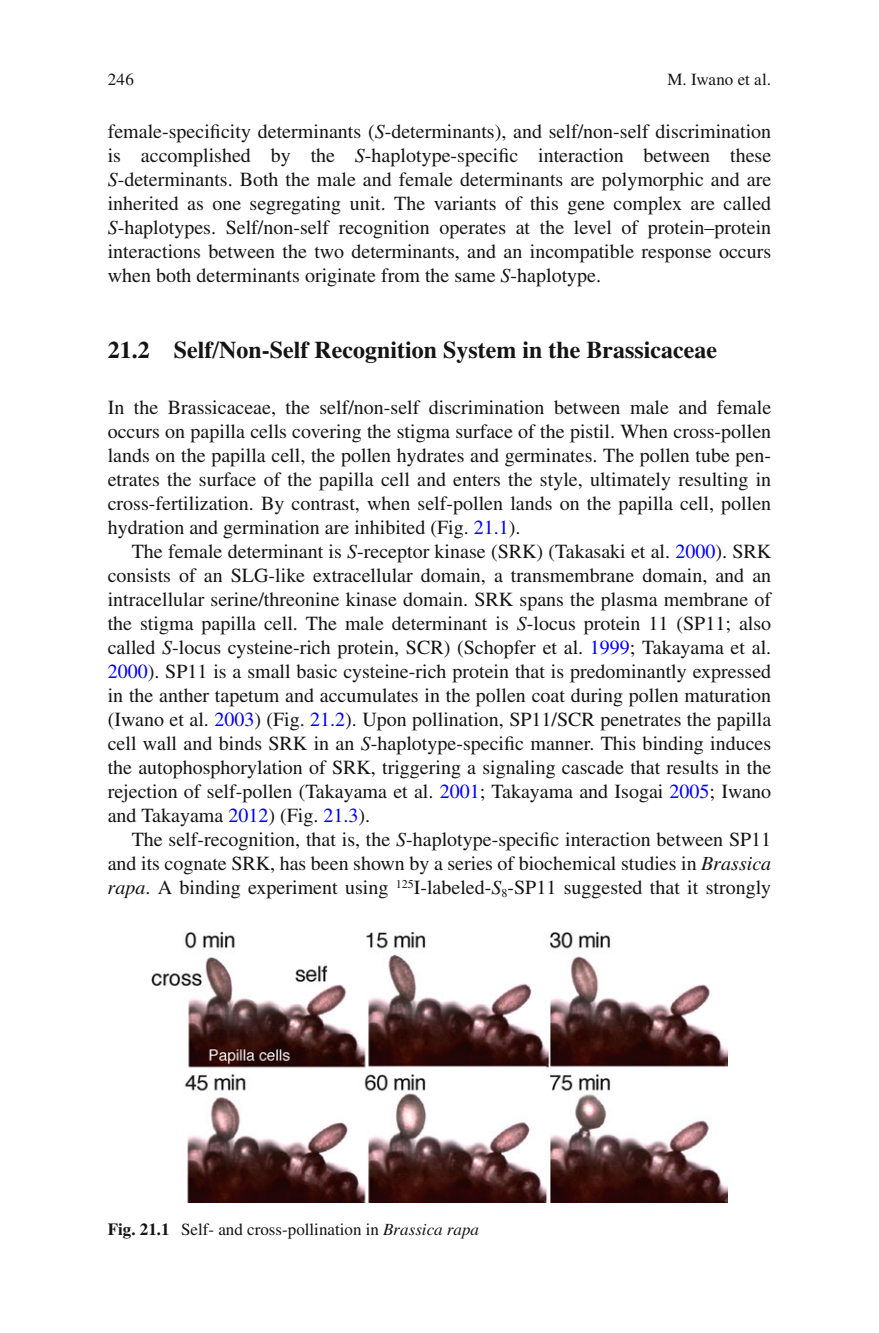
<style>
.page{position:relative;width:879px;height:1333px;background:#fff}
.page>*{position:absolute;margin:0;border:0;box-sizing:border-box;transform-origin:0 0}
.t1{font:700 24px "Times";color:#131413}
.t2{font:20px/24px "Times";color:#131413;text-align:justify}
.t3{font:17px "Times";color:#131413}
.s1{font-style:italic}
.s2{color:#00f}
.s3{font-weight:700}
</style>
<div class="page">
<img style="left:151px;top:931px;width:576px;height:271px">
<p class="t3" style="left:108px;top:73px;width:28px">246</p>
<p class="t2" style="left:108px;top:121px;width:665px">female- specificity determinants ( <span class="s1">S</span> -determinants), and self/non-self discrimination is accomplished by the <span class="s1">S</span> -haplotype-specific interaction between these <span class="s1">S</span> -determinants. Both the male and female determinants are polymorphic and are inherited as one segregating unit. The variants of this gene complex are called <span class="s1">S</span> -haplotypes. Self/non-self recognition operates at the level of protein–protein interactions between the two determinants, and an incompatible response occurs when both determinants originate from the same <span class="s1">S</span> -haplotype.</p>
<p class="t3" style="left:667px;top:73px;width:105px">M. Iwano et al.</p>
<p class="t1" style="left:108px;top:341px;width:611px">21.2 Self/Non-Self Recognition System in the Brassicaceae</p>
<p class="t2" style="left:108px;top:397px;width:665px">In the Brassicaceae, the self/non-self discrimination between male and female occurs on papilla cells covering the stigma surface of the pistil. When cross-pollen lands on the papilla cell, the pollen hydrates and germinates. The pollen tube pen&shy;etrates the surface of the papilla cell and enters the style, ultimately resulting in cross-fertilization. By contrast, when self-pollen lands on the papilla cell, pollen hydration and germination are inhibited (Fig. <span class="s2">21.1</span> ).</p>
<p class="t2" style="left:108px;top:541px;width:665px;text-indent:24px">The female determinant is <span class="s1">S</span> -receptor kinase (SRK) (Takasaki et al. <span class="s2">2000</span> ). SRK consists of an SLG- like extracellular domain, a transmembrane domain, and an intracellular serine/threonine kinase domain. SRK spans the plasma membrane of the stigma papilla cell. The male determinant is <span class="s1">S</span> -locus protein 11 (SP11; also called <span class="s1">S</span> -locus cysteine-rich protein, SCR) (Schopfer et al. <span class="s2">1999</span> ; Takayama et al.<br><span class="s2">2000</span> ). SP11 is a small basic cysteine-rich protein that is predominantly expressed in the anther tapetum and accumulates in the pollen coat during pollen maturation (Iwano et al. <span class="s2">2003</span> ) (Fig. <span class="s2">21.2</span> ). Upon pollination, SP11/SCR penetrates the papilla cell wall and binds SRK in an <span class="s1">S</span> -haplotype-specific manner. This binding induces the autophosphorylation of SRK, triggering a signaling cascade that results in the rejection of self-pollen (Takayama et al. <span class="s2">2001</span> ; Takayama and Isogai <span class="s2">2005</span> ; Iwano and Takayama <span class="s2">2012</span> ) (Fig. <span class="s2">21.3</span> ).</p>
<p class="t2" style="left:108px;top:829px;width:665px;text-indent:24px">The self-recognition, that is, the <span class="s1">S</span> -haplotype-specific interaction between SP11 and its cognate SRK, has been shown by a series of biochemical studies in <span class="s1">Brassica rapa</span> . A binding experiment using <sup>125</sup> I-labeled- <span class="s1">S</span><sub>8</sub> -SP11 suggested that it strongly</p>
<p class="t3" style="left:108px;top:1222px;width:373px"><span class="s3">Fig. 21.1</span> Self- and cross-pollination in <span class="s1">Brassica rapa</span></p>
</div>
